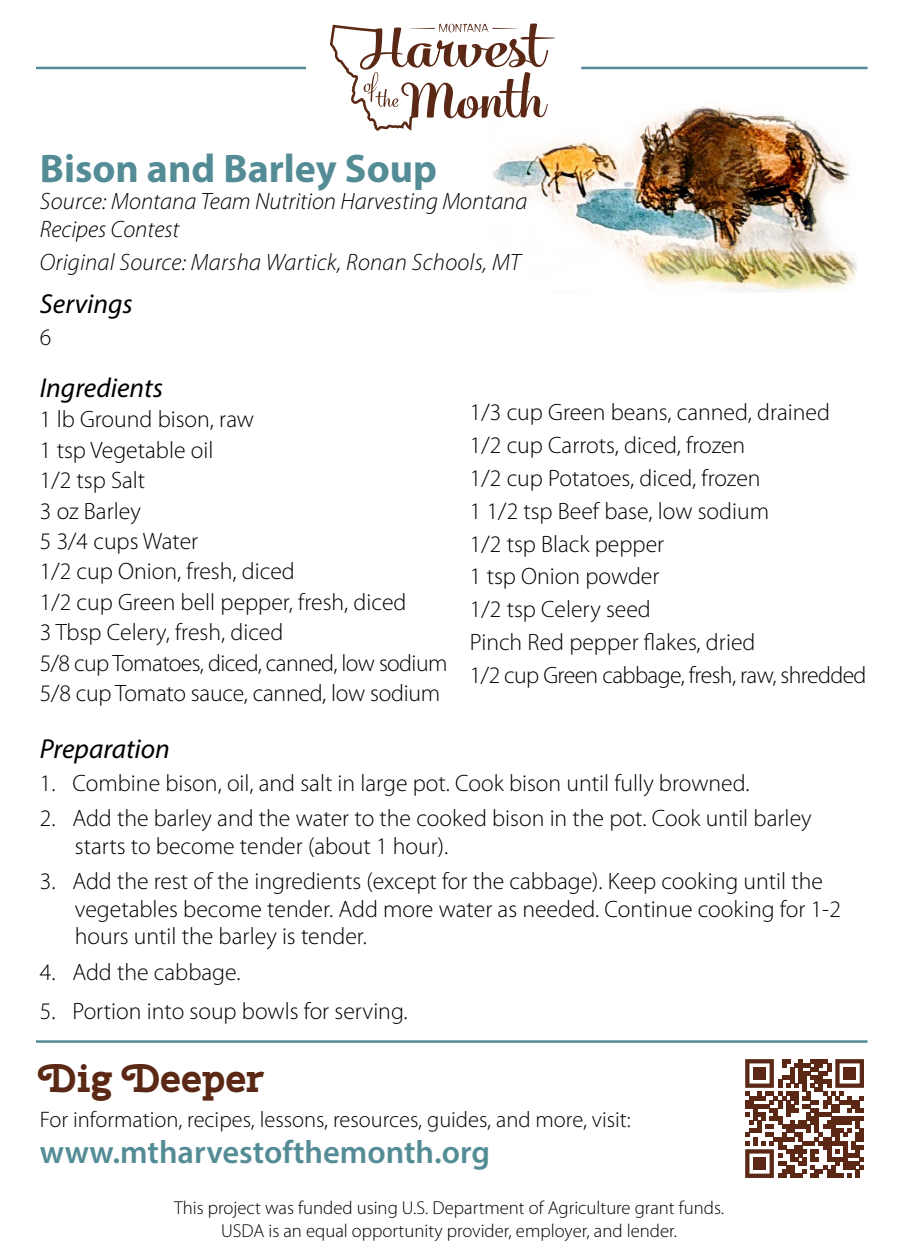
<style>
.page{position:relative;width:900px;height:1260px;background:#fff}
.page>*{position:absolute;margin:0;border:0;box-sizing:border-box;transform-origin:0 0}
.Recipe_Card_Header{font:700 40px "Myriad Pro";color:#548c96}
.Heading_level_2{font:700 40px "Cherry Swash";letter-spacing:-.01em;color:#5a2814}
.Heading_level_2-2{font:600 32.5px "Myriad Pro";color:#548c96}
.Body_text{font:italic 27.5px "Myriad Pro";color:#000}
.Body_text-2{font:300 23.75px/27.5px "Myriad Pro";color:#000}
.Recipe_Card_Header-2{font:italic 300 23.75px/27.5px "Myriad Pro";color:#000}
.Body_text-3{font:300 23.75px "Myriad Pro";letter-spacing:-.025em;color:#000}
.Heading_level_2-3{font:300 22.5px "Myriad Pro";color:#000}
.Body_text__Bulleted{font:300 18.75px/22.5px "Myriad Pro";color:#000;text-align:center}
</style>
<div class="page">
<img style="left:493px;top:105px;width:364px;height:187px">
<svg style="left:330px;top:23px;width:225px;height:108px"></svg>
<hr style="left:36px;top:67px;width:270px;height:2px;background:#548c96">
<hr style="left:36px;top:1040px;width:832px;height:3px;background:#548c96">
<hr style="left:581px;top:67px;width:287px;height:2px;background:#548c96">
<svg style="left:745px;top:1059px;width:119px;height:119px"></svg>
<div style="left:753px;top:1067px;width:13px;height:13px;background:#5a2814"></div>
<div style="left:844px;top:1067px;width:12px;height:13px;background:#5a2814"></div>
<div style="left:753px;top:1157px;width:13px;height:13px;background:#5a2814"></div>
<p class="Recipe_Card_Header" style="left:40px;top:142px;width:399px">Bison and Barley Soup</p>
<p class="Recipe_Card_Header-2" style="left:40px;top:188px;width:489px">Source: Montana Team Nutrition Harvesting Montana<br>Recipes Contest</p>
<p class="Recipe_Card_Header-2" style="left:40px;top:249px;width:482px">Original Source: Marsha Wartick, Ronan Schools, MT</p>
<h1 class="Body_text" style="left:40px;top:287px;width:95px">Servings</h1>
<p class="Body_text-2" style="left:40px;top:323px;width:13px">6</p>
<p class="Body_text" style="left:40px;top:371px;width:125px">Ingredients</p>
<p class="Body_text-2" style="left:40px;top:406px;width:216px">1 lb Ground bison, raw</p>
<p class="Body_text-2" style="left:40px;top:437px;width:175px">1 tsp Vegetable oil</p>
<p class="Body_text-2" style="left:40px;top:467px;width:107px">1/2 tsp Salt</p>
<p class="Body_text-2" style="left:40px;top:497px;width:103px">3 oz Barley</p>
<p class="Body_text-2" style="left:40px;top:528px;width:160px">5 3/4 cups Water</p>
<p class="Body_text-2" style="left:40px;top:558px;width:256px">1/2 cup Onion, fresh, diced</p>
<p class="Body_text-2" style="left:40px;top:589px;width:368px">1/2 cup Green bell pepper, fresh, diced</p>
<p class="Body_text-2" style="left:40px;top:619px;width:245px">3 Tbsp Celery, fresh, diced</p>
<p class="Body_text-3" style="left:40px;top:650px;width:409px">5/8 cup Tomatoes, diced, canned, low sodium</p>
<p class="Body_text-2" style="left:40px;top:680px;width:402px">5/8 cup Tomato sauce, canned, low sodium</p>
<p class="Body_text-2" style="left:470px;top:399px;width:362px">1/3 cup Green beans, canned, drained</p>
<p class="Body_text-2" style="left:470px;top:432px;width:277px">1/2 cup Carrots, diced, frozen</p>
<p class="Body_text-2" style="left:470px;top:464px;width:292px">1/2 cup Potatoes, diced, frozen</p>
<p class="Body_text-2" style="left:470px;top:497px;width:301px">1 1/2 tsp Beef base, low sodium</p>
<p class="Body_text-2" style="left:470px;top:530px;width:196px">1/2 tsp Black pepper</p>
<p class="Body_text-2" style="left:470px;top:563px;width:191px">1 tsp Onion powder</p>
<p class="Body_text-2" style="left:470px;top:596px;width:182px">1/2 tsp Celery seed</p>
<p class="Body_text-2" style="left:470px;top:629px;width:287px">Pinch Red pepper flakes, dried</p>
<p class="Body_text-3" style="left:470px;top:662px;width:398px">1/2 cup Green cabbage, fresh, raw, shredded</p>
<h2 class="Body_text" style="left:40px;top:732px;width:132px">Preparation</h2>
<p class="Body_text-2" style="left:40px;top:769px;width:711px">1. Combine bison, oil, and salt in large pot. Cook bison until fully browned.</p>
<p class="Body_text-2" style="left:75px;top:805px;width:738px;text-indent:-35px">2. Add the barley and the water to the cooked bison in the pot. Cook until barley starts to become tender (about 1 hour).</p>
<p class="Body_text-2" style="left:75px;top:868px;width:768px;text-indent:-35px">3. Add the rest of the ingredients (except for the cabbage). Keep cooking until the vegetables become tender. Add more water as needed. Continue cooking for 1-2 hours until the barley is tender.</p>
<p class="Body_text-2" style="left:40px;top:959px;width:202px">4. Add the cabbage.</p>
<p class="Body_text-2" style="left:40px;top:998px;width:369px">5. Portion into soup bowls for serving.</p>
<h2 class="Heading_level_2" style="left:40px;top:1051px;width:226px">Dig Deeper</h2>
<h2 class="Heading_level_2-3" style="left:40px;top:1107px;width:592px">For information, recipes, lessons, resources, guides, and more, visit:</h2>
<h2 class="Heading_level_2-2" style="left:40px;top:1132px;width:452px">www.mtharvestofthemonth.org</h2>
<p class="Body_text__Bulleted" style="left:174px;top:1197px;width:551px">This project was funded using U.S. Department of Agriculture grant funds.<br>USDA is an equal opportunity provider, employer, and lender.</p>
</div>
